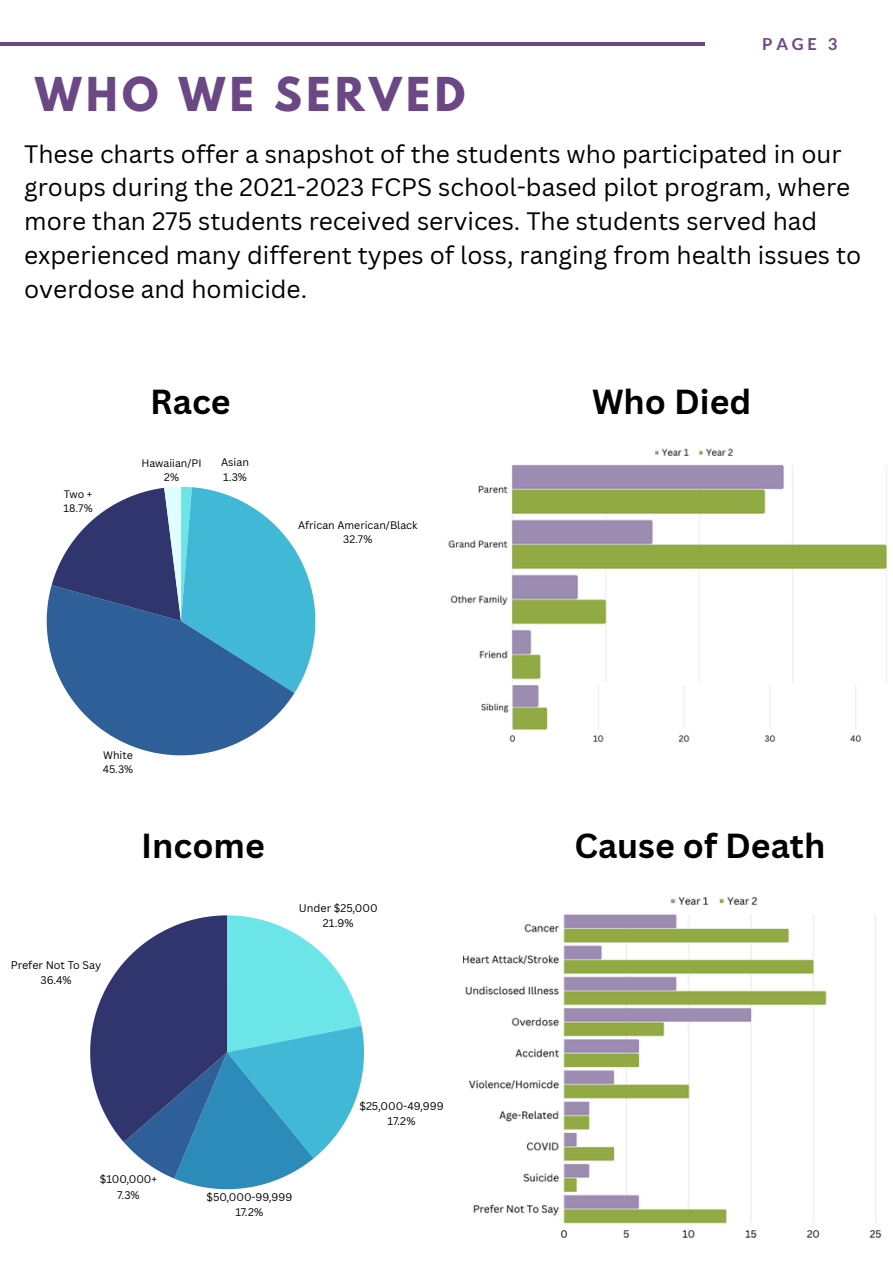
<style>
.page{position:relative;width:893px;height:1264px;background:#fff}
.page>*{position:absolute;margin:0;border:0;box-sizing:border-box;transform-origin:0 0}
.t1{font:700 41.4px "League Spartan";letter-spacing:.11em;color:#6b4885}
.t2{font:700 33.75px "Canva Sans";color:#000}
.t3{font:24.45px/33.8px "Canva Sans";color:#000}
.t4{font:700 16.5px "Lato";color:#6b4885}
.t5{font:10.8px/15.3px "Canva Sans";color:#000;text-align:center}
.t6{font:10.65px/14.1px "Canva Sans";color:#000}
</style>
<div class="page">
<hr style="left:0;top:42px;width:704px;height:3px;background:#6b4885">
<svg style="left:47px;top:487px;width:268px;height:268px"></svg>
<svg style="left:90px;top:915px;width:274px;height:274px"></svg>
<img style="left:448px;top:448px;width:439px;height:233px">
<img style="left:463px;top:896px;width:419px;height:342px">
<img style="left:481px;top:685px;width:381px;height:57px">
<h1 class="t1" style="left:35px;top:74px;width:431px">WHO WE SERVED</h1>
<h3 class="t4" style="left:762px;top:33px;width:77px">PAGE 3</h3>
<h2 class="t3" style="left:24px;top:136px;width:838px">These charts offer a snapshot of the students who participated in our groups during the 2021-2023 FCPS school-based pilot program, where more than 275 students received services. The students served had experienced many different types of loss, ranging from health issues to overdose and homicide.</h2>
<p class="t2" style="left:150px;top:378px;width:82px">Race</p>
<p class="t6" style="left:64px;top:487px;width:31px;line-height:13.5px">Two +<br>18.7%</p>
<p class="t6" style="left:141px;top:455px;width:62px;text-align:center">Hawaiian/PI<br>2%</p>
<p class="t6" style="left:221px;top:454px;width:29px">Asian</p>
<h2 class="t6" style="left:223px;top:469px;width:25px">1.3%</h2>
<p class="t6" style="left:298px;top:517px;width:121px;text-align:center">African American/Black<br>32.7%</p>
<p class="t6" style="left:103px;top:748px;width:32px;line-height:13.6px">White<br>45.3%</p>
<p class="t2" style="left:141px;top:822px;width:125px">Income</p>
<p class="t5" style="left:11px;top:957px;width:92px">Prefer Not To Say<br>36.4%</p>
<p class="t5" style="left:299px;top:899px;width:80px">Under $25,000<br>21.9%</p>
<p class="t5" style="left:359px;top:1097px;width:86px">$25,000-49,999<br>17.2%</p>
<p class="t5" style="left:100px;top:1171px;width:59px">$100,000+<br>7.3%</p>
<p class="t5" style="left:206px;top:1188px;width:87px">$50,000-99,999<br>17.2%</p>
<h2 class="t2" style="left:592px;top:378px;width:161px">Who Died</h2>
<p class="t2" style="left:574px;top:822px;width:252px">Cause of Death</p>
</div>
